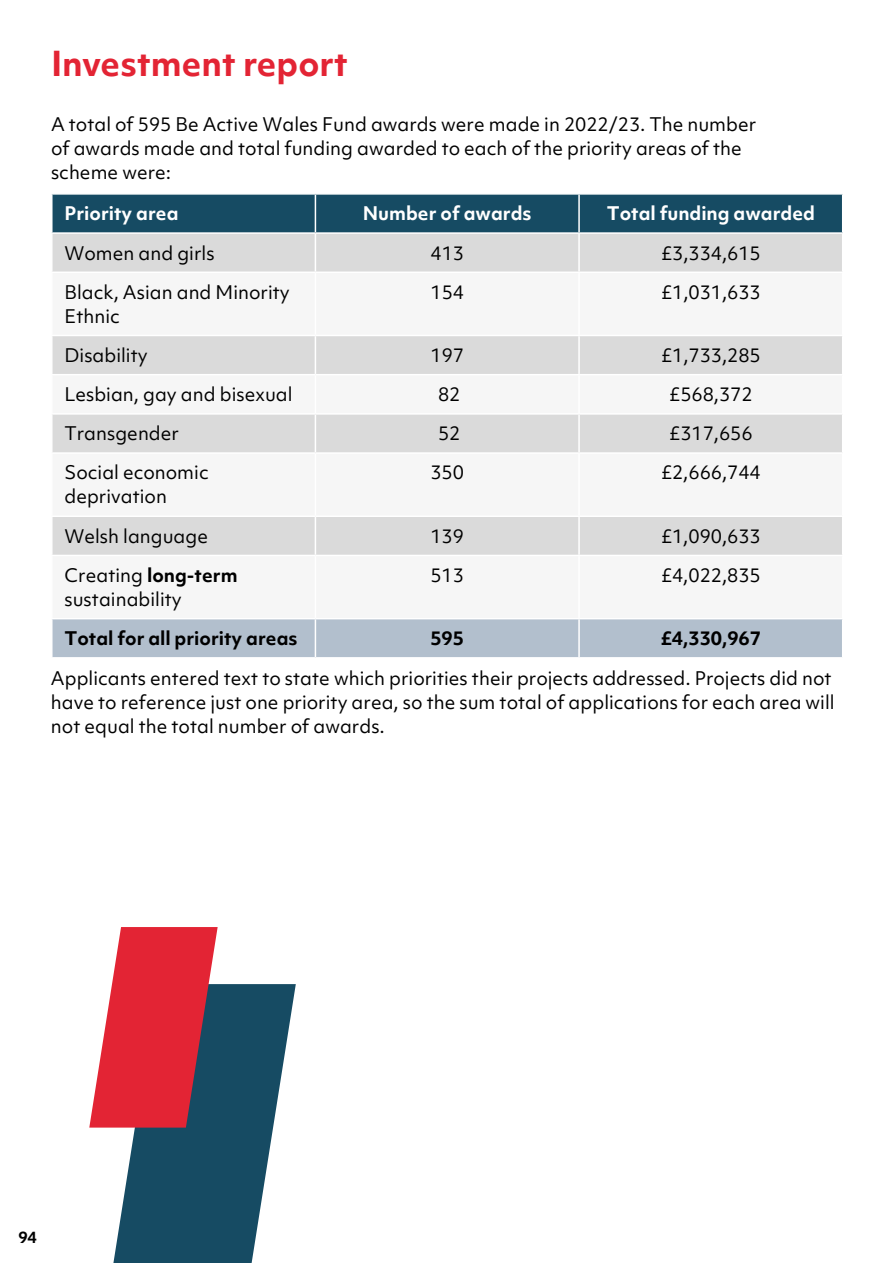
<style>
.page{position:relative;width:893px;height:1263px;background:#fff}
.page>*{position:absolute;margin:0;border:0;box-sizing:border-box;transform-origin:0 0}
.Subheading1{font:700 33px "Objektiv Mk 1";color:#e32434}
.Paragraph_Style_1{font:18px/24px "Objektiv Mk 1";color:#000}
.Paragraph_Style_1-2{font:700 18px "Objektiv Mk 1";color:#fff}
.Paragraph_Style_1-3{font:700 18px "Objektiv Mk 1";color:#000}
.t1{font:700 15px "Objektiv Mk 1";color:#000}
.s1{font-weight:700}
</style>
<div class="page">
<div style="left:53px;top:195px;width:789px;height:37px;background:#164b63"></div>
<div style="left:53px;top:234px;width:789px;height:37px;background:#dadada"></div>
<svg style="left:53px;top:336px;width:789px;height:219px;fill:#dadada"></svg>
<div style="left:53px;top:619px;width:789px;height:38px;background:#b2bfcd"></div>
<hr style="left:315px;top:234px;width:1px;height:37px;background:#fff">
<hr style="left:578px;top:234px;width:2px;height:37px;background:#fff">
<hr style="left:315px;top:336px;width:1px;height:38px;background:#fff">
<hr style="left:578px;top:336px;width:2px;height:38px;background:#fff">
<hr style="left:51px;top:374px;width:264px;height:1px;background:#fff">
<hr style="left:315px;top:374px;width:264px;height:1px;background:#fff">
<hr style="left:315px;top:375px;width:1px;height:38px;background:#fff">
<hr style="left:579px;top:374px;width:264px;height:1px;background:#fff">
<hr style="left:578px;top:375px;width:2px;height:38px;background:#fff">
<hr style="left:51px;top:413px;width:264px;height:2px;background:#fff">
<hr style="left:315px;top:413px;width:264px;height:2px;background:#fff">
<hr style="left:315px;top:415px;width:1px;height:37px;background:#fff">
<hr style="left:579px;top:413px;width:264px;height:2px;background:#fff">
<hr style="left:578px;top:415px;width:2px;height:37px;background:#fff">
<hr style="left:51px;top:452px;width:264px;height:2px;background:#fff">
<hr style="left:315px;top:452px;width:264px;height:2px;background:#fff">
<hr style="left:315px;top:454px;width:1px;height:61px;background:#fff">
<hr style="left:579px;top:452px;width:264px;height:2px;background:#fff">
<hr style="left:578px;top:454px;width:2px;height:61px;background:#fff">
<hr style="left:51px;top:515px;width:264px;height:2px;background:#fff">
<hr style="left:315px;top:515px;width:264px;height:2px;background:#fff">
<hr style="left:315px;top:517px;width:1px;height:38px;background:#fff">
<hr style="left:579px;top:515px;width:264px;height:2px;background:#fff">
<hr style="left:578px;top:517px;width:2px;height:38px;background:#fff">
<hr style="left:315px;top:619px;width:1px;height:38px;background:#fff">
<hr style="left:578px;top:619px;width:2px;height:38px;background:#fff">
<hr style="left:315px;top:195px;width:1px;height:37px;background:#fff">
<hr style="left:578px;top:195px;width:2px;height:37px;background:#fff">
<svg style="left:113px;top:984px;width:183px;height:279px;fill:#164b63"></svg>
<svg style="left:89px;top:927px;width:129px;height:200px"></svg>
<h3 class="Subheading1" style="left:51px;top:40px;width:299px">Investment report</h3>
<p class="Paragraph_Style_1" style="left:51px;top:112px;width:707px">A total of 595 Be Active Wales Fund awards were made in 2022/23. The number of awards made and total funding awarded to each of the priority areas of the scheme were:</p>
<p class="Paragraph_Style_1-2" style="left:65px;top:201px;width:116px">Priority area</p>
<p class="Paragraph_Style_1-2" style="left:363px;top:201px;width:170px">Number of awards</p>
<p class="Paragraph_Style_1-2" style="left:607px;top:201px;width:210px">Total funding awarded</p>
<p class="Paragraph_Style_1" style="left:65px;top:241px;width:152px">Women and girls</p>
<p class="Paragraph_Style_1" style="left:430px;top:241px;width:35px">413</p>
<p class="Paragraph_Style_1" style="left:661px;top:241px;width:101px">£3,334,615</p>
<p class="Paragraph_Style_1" style="left:65px;top:280px;width:227px">Black, Asian and Minority<br>Ethnic</p>
<p class="Paragraph_Style_1" style="left:430px;top:280px;width:35px">154</p>
<p class="Paragraph_Style_1" style="left:661px;top:280px;width:101px">£1,031,633</p>
<p class="Paragraph_Style_1" style="left:65px;top:343px;width:85px">Disability</p>
<p class="Paragraph_Style_1" style="left:430px;top:343px;width:35px">197</p>
<p class="Paragraph_Style_1" style="left:661px;top:343px;width:101px">£1,733,285</p>
<p class="Paragraph_Style_1" style="left:65px;top:382px;width:230px">Lesbian, gay and bisexual</p>
<p class="Paragraph_Style_1" style="left:438px;top:382px;width:24px">82</p>
<p class="Paragraph_Style_1" style="left:669px;top:382px;width:85px">£568,372</p>
<p class="Paragraph_Style_1" style="left:65px;top:421px;width:116px">Transgender</p>
<p class="Paragraph_Style_1" style="left:438px;top:421px;width:24px">52</p>
<p class="Paragraph_Style_1" style="left:669px;top:421px;width:85px">£317,656</p>
<p class="Paragraph_Style_1" style="left:64px;top:461px;width:146px">Social economic deprivation</p>
<p class="Paragraph_Style_1" style="left:430px;top:461px;width:35px">350</p>
<p class="Paragraph_Style_1" style="left:661px;top:461px;width:101px">£2,666,744</p>
<p class="Paragraph_Style_1" style="left:64px;top:524px;width:145px">Welsh language</p>
<p class="Paragraph_Style_1" style="left:430px;top:524px;width:35px">139</p>
<p class="Paragraph_Style_1" style="left:661px;top:524px;width:101px">£1,090,633</p>
<p class="Paragraph_Style_1" style="left:64px;top:563px;width:175px">Creating <span class="s1">long-term </span>sustainability</p>
<p class="Paragraph_Style_1" style="left:430px;top:563px;width:35px">513</p>
<p class="Paragraph_Style_1" style="left:661px;top:563px;width:101px">£4,022,835</p>
<p class="Paragraph_Style_1-3" style="left:64px;top:625px;width:234px">Total for all priority areas</p>
<p class="Paragraph_Style_1-3" style="left:430px;top:625px;width:35px">595</p>
<p class="Paragraph_Style_1-3" style="left:661px;top:625px;width:102px">£4,330,967</p>
<p class="Paragraph_Style_1" style="left:51px;top:666px;width:785px">Applicants entered text to state which priorities their projects addressed. Projects did not have to reference just one priority area, so the sum total of applications for each area will not equal the total number of awards.</p>
<p class="t1" style="left:18px;top:1227px;width:20px">94</p>
</div>
